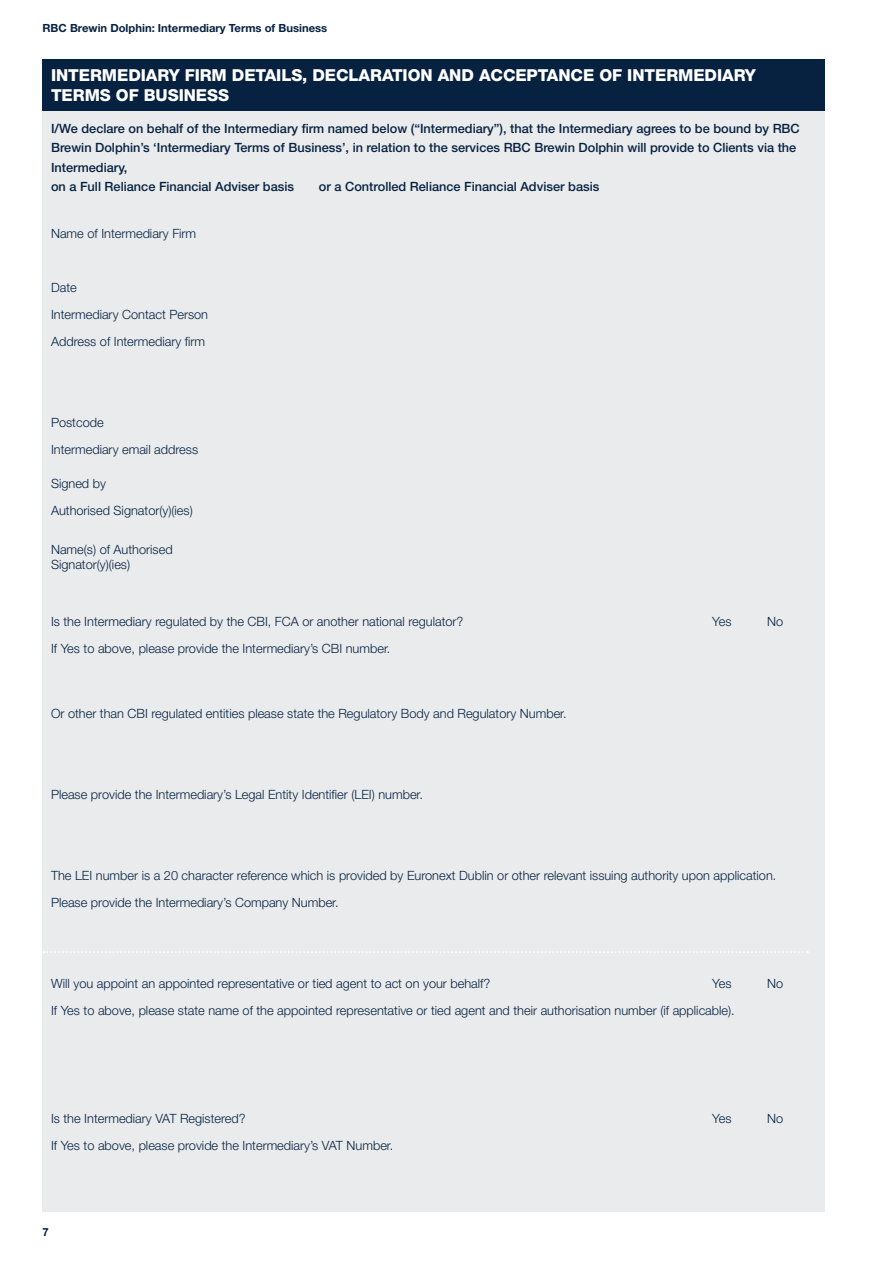
<style>
.page{position:relative;width:893px;height:1263px;background:#fff}
.page>*{position:absolute;margin:0;border:0;box-sizing:border-box;transform-origin:0 0}
.t1{font:800 16.5px/19.5px "Helvetica Neue LT Std";letter-spacing:-.005em;color:#fff}
.t2{font:300 12.75px/27px "Helvetica Neue LT Std";color:#072241}
.t3{font:500 12.75px/19.5px "Helvetica Neue LT Std";color:#072241}
.t4{font:700 11.25px "Helvetica Neue LT Std";color:#072241}
</style>
<div class="page">
<div style="left:43px;top:60px;width:782px;height:1152px;background:#e9ebec"></div>
<svg style="left:43px;top:951px;width:765px;height:2px"></svg>
<div style="left:43px;top:60px;width:782px;height:51px;background:#072241"></div>
<p class="t4" style="left:43px;top:22px;width:286px">RBC Brewin Dolphin: Intermediary Terms of Business</p>
<p class="t1" style="left:51px;top:66px;width:706px">INTERMEDIARY FIRM DETAILS, DECLARATION AND ACCEPTANCE OF INTERMEDIARY<br>TERMS OF BUSINESS</p>
<p class="t3" style="left:51px;top:118px;width:750px">I/We declare on behalf of the Intermediary firm named below (“Intermediary”), that the Intermediary agrees to be bound by RBC Brewin Dolphin’s ‘Intermediary Terms of Business’, in relation to the services RBC Brewin Dolphin will provide to Clients via the Intermediary,<br>on a Full Reliance Financial Adviser basis</p>
<p class="t3" style="left:319px;top:177px;width:282px">or a Controlled Reliance Financial Adviser basis</p>
<p class="t2" style="left:51px;top:219px;width:147px">Name of Intermediary Firm</p>
<p class="t2" style="left:51px;top:273px;width:159px">Date<br>Intermediary Contact Person<br>Address of Intermediary firm</p>
<p class="t2" style="left:51px;top:408px;width:149px">Postcode<br>Intermediary email address</p>
<p class="t2" style="left:51px;top:470px;width:143px">Signed by<br>Authorised Signator(y)(ies)</p>
<p class="t2" style="left:51px;top:542px;width:123px;line-height:15px">Name(s) of Authorised<br>Signator(y)(ies)</p>
<p class="t2" style="left:51px;top:608px;width:414px">Is the Intermediary regulated by the CBI, FCA or another national regulator?</p>
<p class="t2" style="left:712px;top:608px;width:21px">Yes</p>
<p class="t2" style="left:767px;top:608px;width:18px">No</p>
<p class="t2" style="left:51px;top:635px;width:341px">If Yes to above, please provide the Intermediary’s CBI number.</p>
<p class="t2" style="left:51px;top:700px;width:517px">Or other than CBI regulated entities please state the Regulatory Body and Regulatory Number.</p>
<p class="t2" style="left:51px;top:781px;width:373px">Please provide the Intermediary’s Legal Entity Identifier (LEI) number.</p>
<p class="t2" style="left:51px;top:862px;width:727px">The LEI number is a 20 character reference which is provided by Euronext Dublin or other relevant issuing authority upon application.<br>Please provide the Intermediary’s Company Number.</p>
<p class="t2" style="left:51px;top:970px;width:441px">Will you appoint an appointed representative or tied agent to act on your behalf?</p>
<p class="t2" style="left:712px;top:970px;width:21px">Yes</p>
<p class="t2" style="left:767px;top:970px;width:18px">No</p>
<p class="t2" style="left:51px;top:997px;width:685px">If Yes to above, please state name of the appointed representative or tied agent and their authorisation number (if applicable).</p>
<p class="t2" style="left:51px;top:1105px;width:196px">Is the Intermediary VAT Registered?</p>
<p class="t2" style="left:712px;top:1105px;width:21px">Yes</p>
<p class="t2" style="left:767px;top:1105px;width:18px">No</p>
<p class="t2" style="left:51px;top:1132px;width:344px">If Yes to above, please provide the Intermediary’s VAT Number.</p>
<p class="t4" style="left:43px;top:1225px;width:8px">7</p>
</div>
